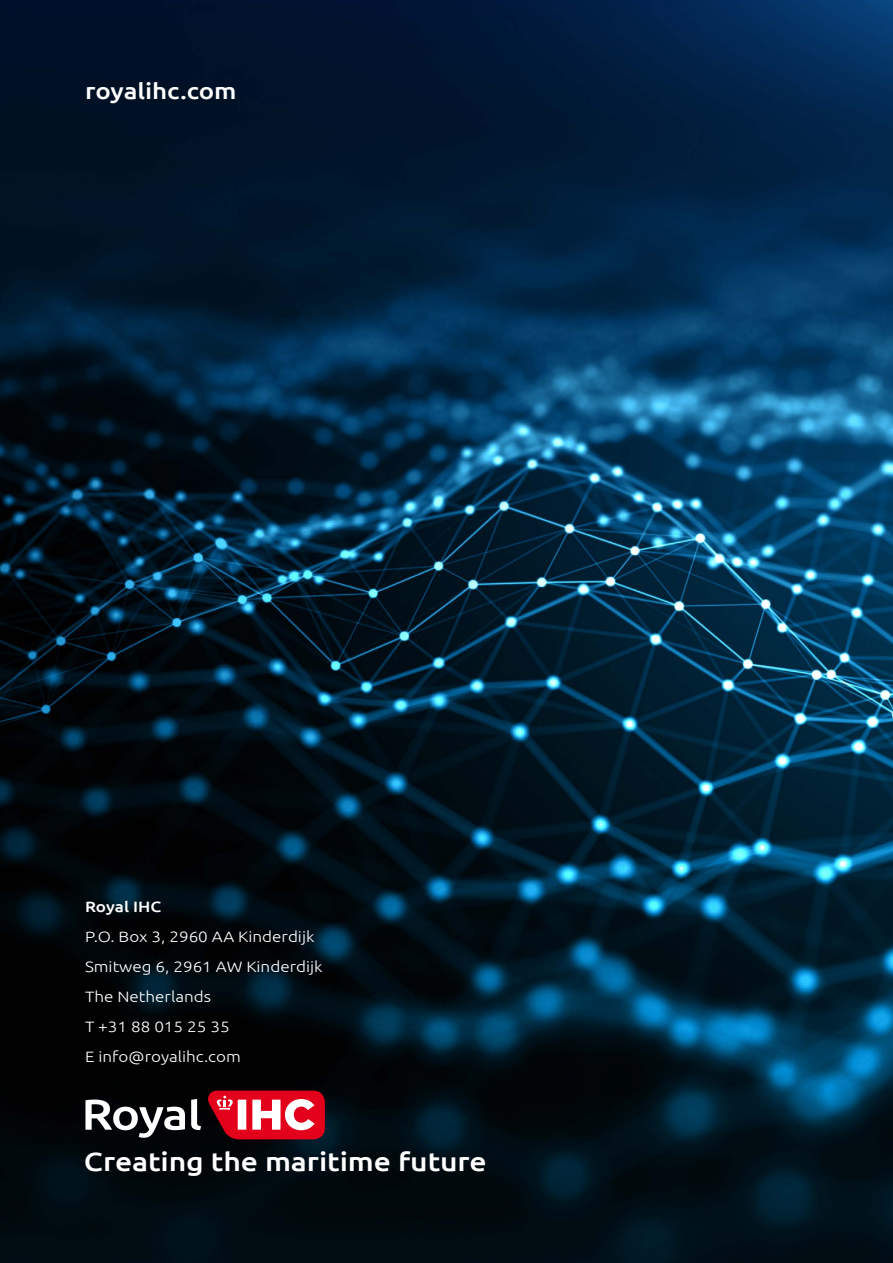
<style>
.page{position:relative;width:893px;height:1263px;background:#fff}
.page>*{position:absolute;margin:0;border:0;box-sizing:border-box;transform-origin:0 0}
.t1{font:500 26.4px "Ubuntu";letter-spacing:-.005em;color:#fff;scale:1.14 1}
.t2{font:500 22.65px "Ubuntu";letter-spacing:-.005em;color:#fff;scale:1.14 1}
.t3{font:300 15px/30px "Ubuntu";color:#fff;scale:1.14 1}
.t4{font:500 15px "Ubuntu";color:#fff;scale:1.14 1}
</style>
<div class="page">
<img style="left:0;top:0;width:893px;height:1263px">
<svg style="left:85px;top:1099px;width:116px;height:39px"></svg>
<svg style="left:208px;top:1091px;width:117px;height:48px"></svg>
<h2 class="t2" style="left:85px;top:76px;width:134px">royalihc.com</h2>
<p class="t4" style="left:85px;top:897px;width:68px">Royal IHC</p>
<p class="t3" style="left:85px;top:922px;width:210px">P.O. Box 3, 2960 AA Kinderdijk<br>Smitweg 6, 2961 AW Kinderdijk<br>The Netherlands<br>T +31 88 015 25 35<br>E info@royalihc.com</p>
<h1 class="t1" style="left:84px;top:1145px;width:355px">Creating the maritime future</h1>
</div>
